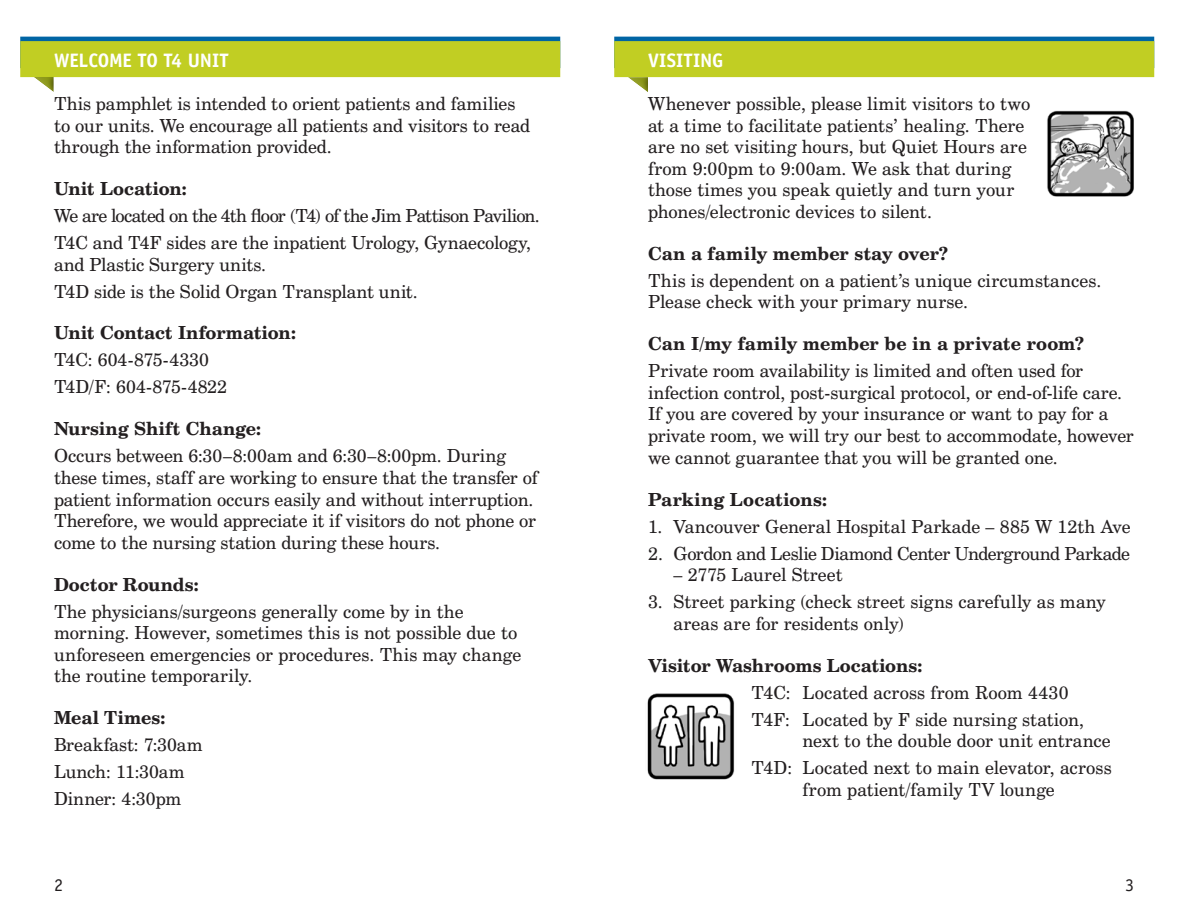
<style>
.page{position:relative;width:1188px;height:918px;background:#fff}
.page>*{position:absolute;margin:0;border:0;box-sizing:border-box;transform-origin:0 0}
.Body_Header{font:700 19.5px "Officina Sans Std";letter-spacing:-.005em;color:#fff}
.Body_Header-2{font:700 19.5px "Officina Sans Std";letter-spacing:.015em;color:#fff}
.Body{font:18px/21.6px "Century Schoolbook BT";color:#231f20}
.Body-2{font:700 18px "Century Schoolbook BT";color:#231f20}
.Body-3{font:18px "Century Schoolbook BT";letter-spacing:-.04em;color:#231f20}
.Body-4{font:18px "Century Schoolbook BT";letter-spacing:-.035em;color:#231f20}
.t1{font:18px "Officina Sans Std";color:#231f20}
</style>
<div class="page">
<div style="left:20px;top:37px;width:540px;height:31px;background:#0065a4"></div>
<div style="left:20px;top:41px;width:540px;height:36px;background:#c1ce23"></div>
<div style="left:33px;top:74px;width:21px;height:20px;background:#fff;opacity:.75"></div>
<div style="left:46px;top:74px;width:9px;height:20px;background:#231f20;opacity:.75"></div>
<div style="left:614px;top:37px;width:540px;height:31px;background:#0065a4"></div>
<div style="left:614px;top:41px;width:540px;height:36px;background:#c1ce23"></div>
<div style="left:627px;top:74px;width:21px;height:20px;background:#fff;opacity:.75"></div>
<div style="left:640px;top:74px;width:10px;height:20px;background:#231f20;opacity:.75"></div>
<img style="left:1047px;top:110px;width:87px;height:87px">
<img style="left:647px;top:693px;width:88px;height:87px">
<p class="Body_Header" style="left:54px;top:48px;width:176px">WELCOME TO T4 UNIT</p>
<p class="Body" style="left:54px;top:93px;width:478px">This pamphlet is intended to orient patients and families to our units. We encourage all patients and visitors to read through the information provided.</p>
<p class="Body-2" style="left:54px;top:177px;width:135px">Unit Location:</p>
<p class="Body-3" style="left:54px;top:205px;width:487px">We are located on the 4th floor (T4) of the Jim Pattison Pavilion.</p>
<p class="Body" style="left:54px;top:232px;width:479px">T4C and T4F sides are the inpatient Urology, Gynaecology, and Plastic Surgery units.</p>
<p class="Body" style="left:54px;top:280px;width:365px">T4D side is the Solid Organ Transplant unit.</p>
<p class="Body-2" style="left:54px;top:322px;width:244px">Unit Contact Information:</p>
<p class="Body" style="left:54px;top:349px;width:156px">T4C: 604-875-4330</p>
<p class="Body" style="left:54px;top:376px;width:174px">T4D/F: 604-875-4822</p>
<p class="Body-2" style="left:54px;top:418px;width:209px">Nursing Shift Change:</p>
<p class="Body" style="left:54px;top:445px;width:485px">Occurs between 6:30–8:00am and 6:30–8:00pm. During these times, staff are working to ensure that the transfer of patient information occurs easily and without interruption.<br>Therefore, we would appreciate it if visitors do not phone or come to the nursing station during these hours.</p>
<p class="Body-2" style="left:54px;top:573px;width:147px">Doctor Rounds:</p>
<p class="Body" style="left:54px;top:600px;width:469px">The physicians/surgeons generally come by in the morning. However, sometimes this is not possible due to unforeseen emergencies or procedures. This may change the routine temporarily.</p>
<p class="Body-2" style="left:54px;top:706px;width:113px">Meal Times:</p>
<p class="Body" style="left:54px;top:734px;width:150px">Breakfast: 7:30am</p>
<p class="Body" style="left:54px;top:761px;width:132px">Lunch: 11:30am</p>
<p class="Body" style="left:54px;top:788px;width:129px">Dinner: 4:30pm</p>
<p class="Body_Header-2" style="left:648px;top:48px;width:77px">VISITING</p>
<p class="Body" style="left:648px;top:93px;width:384px">Whenever possible, please limit visitors to two at a time to facilitate patients’ healing. There are no set visiting hours, but Quiet Hours are from 9:00pm to 9:00am. We ask that during those times you speak quietly and turn your phones/electronic devices to silent.</p>
<p class="Body-2" style="left:648px;top:242px;width:302px">Can a family member stay over?</p>
<p class="Body" style="left:648px;top:269px;width:455px">This is dependent on a patient’s unique circumstances.<br>Please check with your primary nurse.</p>
<p class="Body-2" style="left:648px;top:333px;width:438px">Can I/my family member be in a private room?</p>
<p class="Body" style="left:648px;top:360px;width:487px">Private room availability is limited and often used for infection control, post-surgical protocol, or end-of-life care.<br>If you are covered by your insurance or want to pay for a private room, we will try our best to accommodate, however we cannot guarantee that you will be granted one.</p>
<p class="Body-2" style="left:648px;top:488px;width:181px">Parking Locations:</p>
<p class="Body" style="left:648px;top:515px;width:484px">1. Vancouver General Hospital Parkade – 885 W 12th Ave</p>
<p class="Body-4" style="left:648px;top:542px;width:483px">2. Gordon and Leslie Diamond Center Underground Parkade</p>
<p class="Body" style="left:674px;top:564px;width:171px">– 2775 Laurel Street</p>
<p class="Body" style="left:674px;top:591px;width:434px;text-indent:-26px">3. Street parking (check street signs carefully as many areas are for residents only)</p>
<p class="Body-2" style="left:648px;top:654px;width:276px">Visitor Washrooms Locations:</p>
<p class="Body" style="left:752px;top:681px;width:319px">T4C: Located across from Room 4430</p>
<p class="Body" style="left:802px;top:708px;width:310px;text-indent:-51px">T4F: Located by F side nursing station, next to the double door unit entrance</p>
<p class="Body" style="left:752px;top:757px;width:362px;text-align:center">T4D: Located next to main elevator, across from patient/family TV lounge</p>
<p class="t1" style="left:54px;top:874px;width:10px">2</p>
<p class="t1" style="left:1125px;top:874px;width:10px">3</p>
</div>
